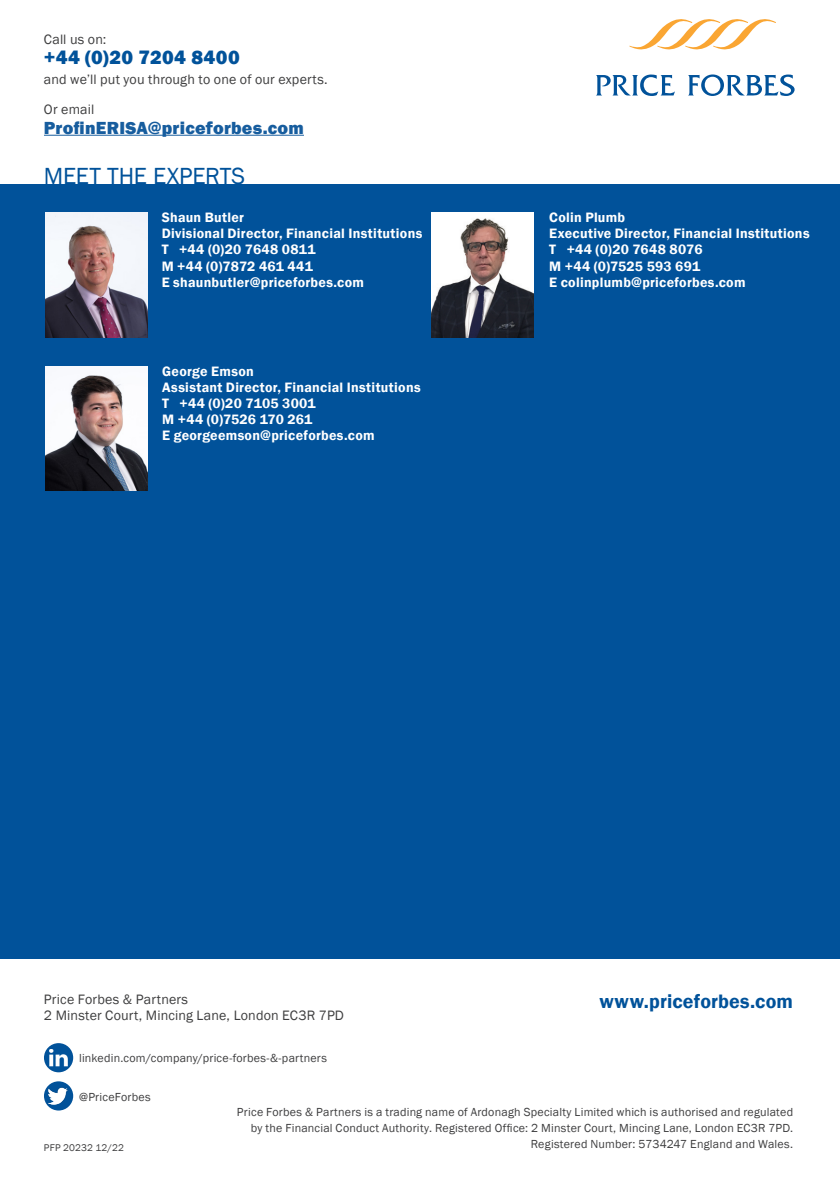
<style>
.page{position:relative;width:840px;height:1191px;background:#fff}
.page>*{position:absolute;margin:0;border:0;box-sizing:border-box;transform-origin:0 0}
.t1{font:24px "Franklin Gothic";letter-spacing:-.005em;color:#01529a}
.t2{font:600 20px "Franklin Gothic";letter-spacing:.01em;color:#01529a}
.t3{font:800 20px "Franklin Gothic";letter-spacing:.02em;color:#01529a}
.t4{font:800 18px "Franklin Gothic";letter-spacing:.015em;color:#175d9e}
.Meet_the_experts_Dem{font:600 14px "Franklin Gothic";letter-spacing:.02em;color:#fff}
.t5{font:14px/16px "Franklin Gothic";letter-spacing:.01em;color:#3e3e3f}
.t6{font:12px/16px "Franklin Gothic";letter-spacing:.015em;color:#3e3e3f;text-align:right}
.t7{font:10px "Franklin Gothic";letter-spacing:.015em;color:#3e3e3f}
</style>
<div class="page">
<div style="left:0;top:184px;width:839px;height:774px;background:#01529a"></div>
<div style="left:44px;top:1081px;width:29px;height:29px;background:#01529a;border-radius:50%"></div>
<img style="left:48px;top:1087px;width:20px;height:17px">
<svg style="left:44px;top:1043px;width:29px;height:29px"></svg>
<img style="left:50px;top:1049px;width:18px;height:17px">
<svg style="left:596px;top:75px;width:78px;height:21px"></svg>
<svg style="left:688px;top:74px;width:106px;height:22px"></svg>
<svg style="left:629px;top:19px;width:146px;height:31px"></svg>
<hr style="left:44px;top:135px;width:260px;height:1px;background:#175d9e">
<img style="left:45px;top:366px;width:102px;height:125px">
<img style="left:45px;top:213px;width:102px;height:124px">
<img style="left:431px;top:213px;width:102px;height:124px">
<p class="t5" style="left:44px;top:31px;width:64px">Call us on:</p>
<h2 class="t3" style="left:44px;top:44px;width:197px">+44 (0)20 7204 8400</h2>
<p class="t5" style="left:44px;top:64px;width:285px;line-height:30px">and we’ll put you through to one of our experts.<br>Or email</p>
<p class="t4" style="left:44px;top:116px;width:261px">ProfinERISA@priceforbes.com</p>
<h1 class="t1" style="left:44px;top:161px;width:203px">MEET THE EXPERTS</h1>
<p class="Meet_the_experts_Dem" style="left:162px;top:209px;width:84px">Shaun Butler</p>
<p class="Meet_the_experts_Dem" style="left:162px;top:225px;width:262px">Divisional Director, Financial Institutions</p>
<p class="Meet_the_experts_Dem" style="left:162px;top:241px;width:155px">T +44 (0)20 7648 0811</p>
<p class="Meet_the_experts_Dem" style="left:162px;top:257px;width:153px">M +44 (0)7872 461 441</p>
<p class="Meet_the_experts_Dem" style="left:162px;top:273px;width:204px">E shaunbutler@priceforbes.com</p>
<p class="Meet_the_experts_Dem" style="left:162px;top:363px;width:93px">George Emson</p>
<p class="Meet_the_experts_Dem" style="left:162px;top:379px;width:260px">Assistant Director, Financial Institutions</p>
<p class="Meet_the_experts_Dem" style="left:162px;top:395px;width:155px">T +44 (0)20 7105 3001</p>
<p class="Meet_the_experts_Dem" style="left:162px;top:411px;width:151px">M +44 (0)7526 170 261</p>
<p class="Meet_the_experts_Dem" style="left:162px;top:427px;width:214px">E georgeemson@priceforbes.com</p>
<p class="Meet_the_experts_Dem" style="left:549px;top:209px;width:77px">Colin Plumb</p>
<p class="Meet_the_experts_Dem" style="left:549px;top:225px;width:262px">Executive Director, Financial Institutions</p>
<p class="Meet_the_experts_Dem" style="left:549px;top:241px;width:155px">T +44 (0)20 7648 8076</p>
<p class="Meet_the_experts_Dem" style="left:549px;top:257px;width:152px">M +44 (0)7525 593 691</p>
<p class="Meet_the_experts_Dem" style="left:549px;top:273px;width:198px">E colinplumb@priceforbes.com</p>
<p class="t5" style="left:44px;top:991px;width:301px">Price Forbes &amp; Partners<br>2 Minster Court, Mincing Lane, London EC3R 7PD</p>
<p class="t6" style="left:79px;top:1050px;width:249px">linkedin.com/company/price-forbes-&amp;-partners</p>
<p class="t6" style="left:79px;top:1089px;width:73px">@PriceForbes</p>
<h2 class="t2" style="left:599px;top:989px;width:195px">www.priceforbes.com</h2>
<p class="t7" style="left:44px;top:1141px;width:81px">PFP 20232 12/22</p>
<p class="t6" style="left:237px;top:1104px;width:557px">Price Forbes &amp; Partners is a trading name of Ardonagh Specialty Limited which is authorised and regulated by the Financial Conduct Authority. Registered Office: 2 Minster Court, Mincing Lane, London EC3R 7PD.<br>Registered Number: 5734247 England and Wales.</p>
</div>
